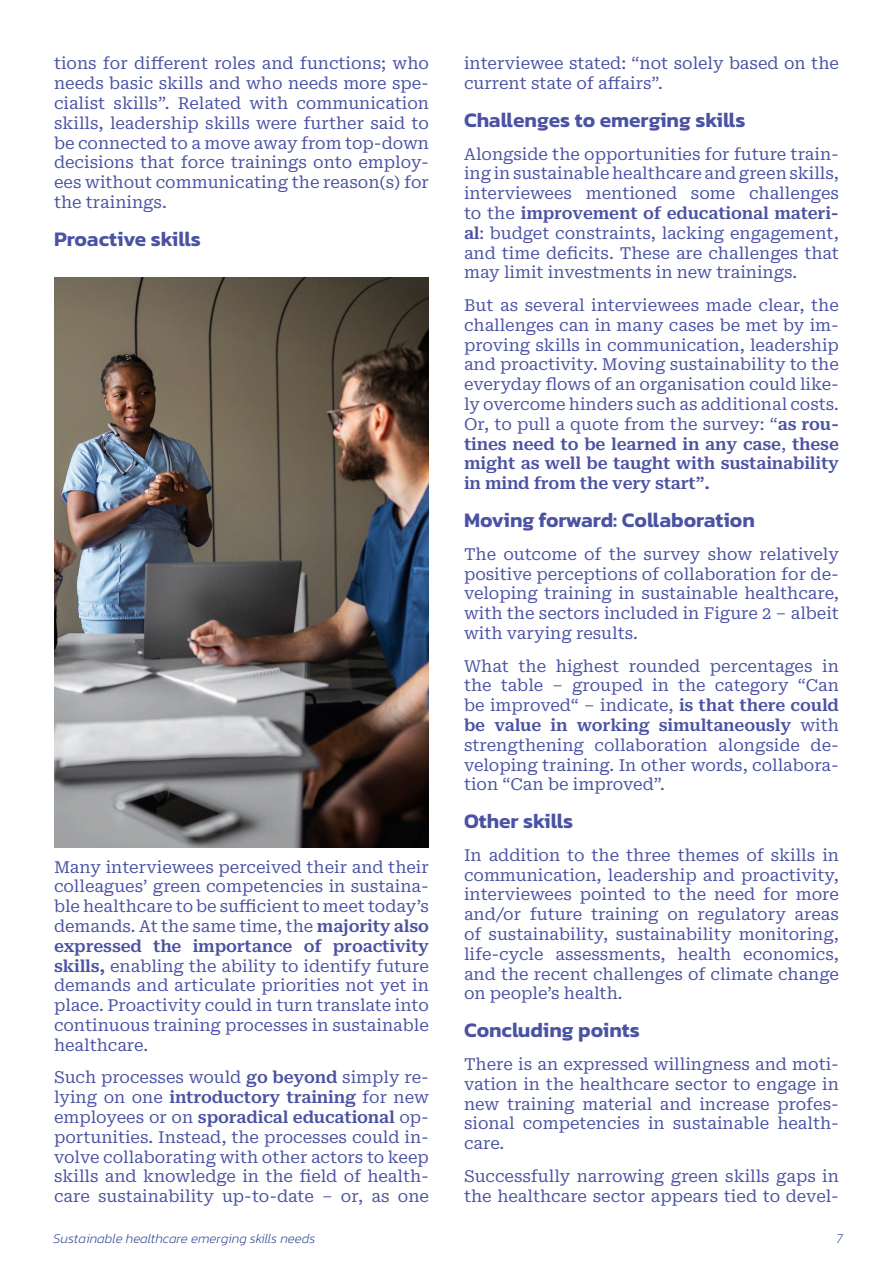
<style>
.page{position:relative;width:893px;height:1263px;background:#fff}
.page>*{position:absolute;margin:0;border:0;box-sizing:border-box;transform-origin:0 0}
.t1{font:600 21px "Kanit";color:#4a52a3}
.t2{font:16.5px/19.8px "Roboto Serif";color:#4a52a3;text-align:justify}
.t3{font:italic 200 13.5px "Kanit";color:#253f8e}
.s1{font-weight:600}
</style>
<div class="page">
<img style="left:54px;top:277px;width:375px;height:570px">
<p class="t2" style="left:54px;top:52px;width:376px">tions for different roles and functions; who needs basic skills and who needs more spe&shy;cialist skills”. Related with communication skills, leadership skills were further said to be connected to a move away from top-down decisions that force trainings onto employ&shy;ees without communicating the reason(s) for the trainings.</p>
<p class="t1" style="left:54px;top:223px;width:148px">Proactive skills</p>
<p class="t2" style="left:54px;top:856px;width:376px">Many interviewees perceived their and their colleagues’ green competencies in sustaina&shy;ble healthcare to be sufficient to meet today’s demands. At the same time, the <span class="s1">majority also expressed the importance of proactivity skills,</span> enabling the ability to identify future demands and articulate priorities not yet in place. Proactivity could in turn translate into continuous training processes in sustainable healthcare.</p>
<p class="t2" style="left:54px;top:1066px;width:376px">Such processes would <span class="s1">go beyond</span> simply re&shy;lying on one <span class="s1">introductory training</span> for new employees or on <span class="s1">sporadical educational</span> op&shy;portunities. Instead, the processes could in&shy;volve collaborating with other actors to keep skills and knowledge in the field of health&shy;care sustainability up-to-date – or, as one</p>
<p class="t2" style="left:464px;top:52px;width:376px">interviewee stated: “not solely based on the current state of affairs”.</p>
<p class="t1" style="left:464px;top:104px;width:283px">Challenges to emerging skills</p>
<p class="t2" style="left:464px;top:143px;width:376px">Alongside the opportunities for future train&shy;ing in sustainable healthcare and green skills, interviewees mentioned some challenges to the <span class="s1">improvement of educational materi&shy;al</span>: budget constraints, lacking engagement, and time deficits. These are challenges that may limit investments in new trainings.</p>
<p class="t2" style="left:464px;top:294px;width:376px">But as several interviewees made clear, the challenges can in many cases be met by im&shy;proving skills in communication, leadership and proactivity. Moving sustainability to the everyday flows of an organisation could like&shy;ly overcome hinders such as additional costs.<br>Or, to pull a quote from the survey: “<span class="s1">as rou&shy;tines need to be learned in any case</span>, <span class="s1">these might as well be taught with sustainability in mind from the very start”.</span></p>
<p class="t1" style="left:464px;top:504px;width:292px">Moving forward: Collaboration</p>
<p class="t2" style="left:464px;top:543px;width:376px">The outcome of the survey show relatively positive perceptions of collaboration for de&shy;veloping training in sustainable healthcare, with the sectors included in Figure 2 – albeit with varying results.</p>
<p class="t2" style="left:464px;top:655px;width:376px">What the highest rounded percentages in the table – grouped in the category “Can be improved“ – indicate, <span class="s1">is that there could be value in working simultaneously</span> with strengthening collaboration alongside de&shy;veloping training. In other words, collabora&shy;tion “Can be improved”.</p>
<p class="t1" style="left:464px;top:805px;width:111px">Other skills</p>
<p class="t2" style="left:464px;top:844px;width:376px">In addition to the three themes of skills in communication, leadership and proactivity, interviewees pointed to the need for more and/or future training on regulatory areas of sustainability, sustainability monitoring, life-cycle assessments, health economics, and the recent challenges of climate change on people’s health.</p>
<p class="t1" style="left:464px;top:1014px;width:177px">Concluding points</p>
<p class="t2" style="left:464px;top:1053px;width:376px">There is an expressed willingness and moti&shy;vation in the healthcare sector to engage in new training material and increase profes&shy;sional competencies in sustainable health&shy;care.</p>
<p class="t2" style="left:464px;top:1165px;width:376px">Successfully narrowing green skills gaps in the healthcare sector appears tied to devel-</p>
<p class="t3" style="left:53px;top:1230px;width:264px">Sustainable healthcare emerging skills needs</p>
<p class="t3" style="left:836px;top:1230px;width:8px">7</p>
</div>
